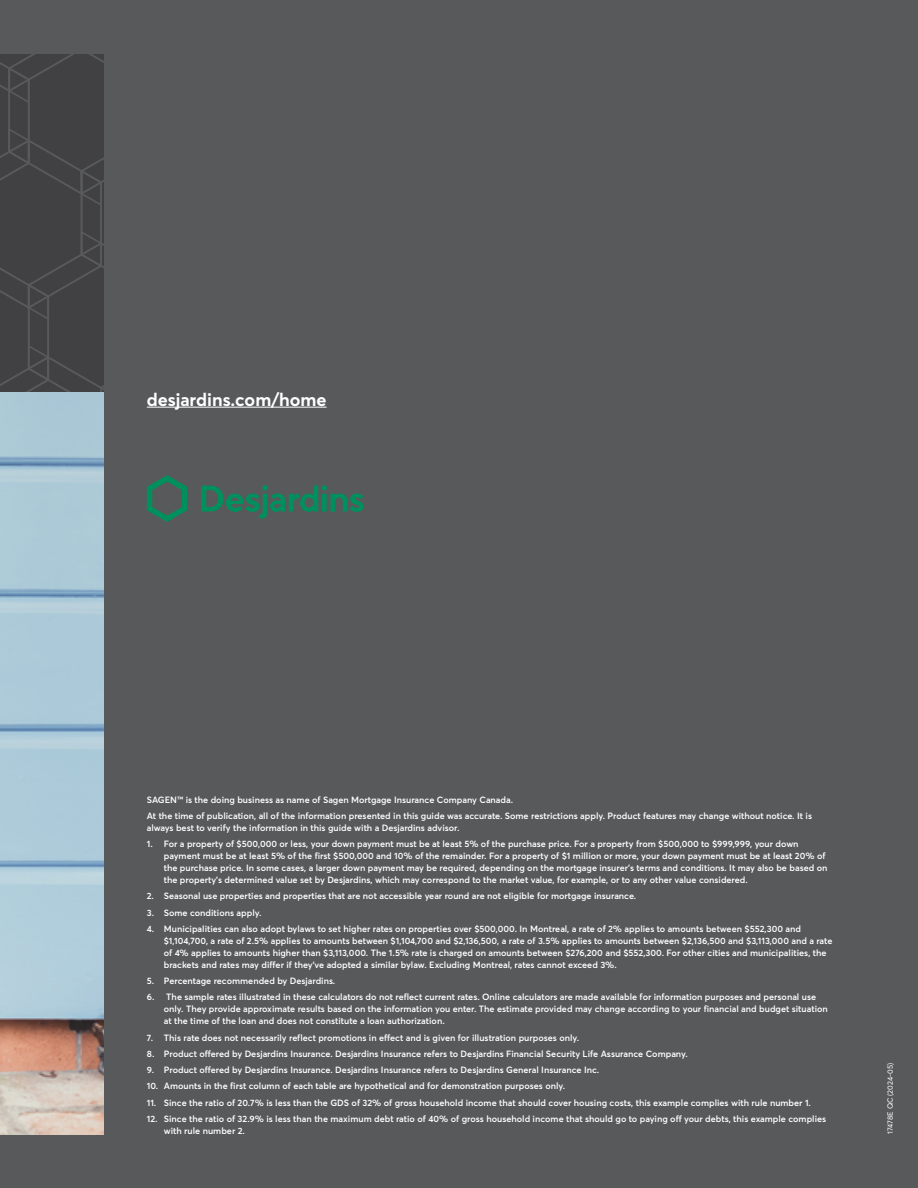
<style>
.page{position:relative;width:918px;height:1188px;background:#58595b}
.page>*{position:absolute;margin:0;border:0;box-sizing:border-box;transform-origin:0 0}
.t1{font:700 18px "Desjardins Sans";color:#fff}
.t2{font:600 9px/12px "Desjardins Sans";color:#fff}
.t3{font:7.5px "Desjardins Sans";letter-spacing:-.005em;color:#fff}
</style>
<div class="page">
<img style="left:0;top:392px;width:104px;height:742px">
<svg style="left:0;top:54px;width:104px;height:338px;background:#434244"></svg>
<hr style="left:147px;top:407px;width:180px;height:1px;background:#fff">
<img style="left:147px;top:475px;width:217px;height:47px">
<p class="t1" style="left:147px;top:388px;width:181px">desjardins.com/home</p>
<p class="t2" style="left:147px;top:791px;width:667px;line-height:16.2px">SAGEN™ is the doing business as name of Sagen Mortgage Insurance Company Canada.<br>At the time of publication, all of the information presented in this guide was accurate. Some restrictions apply. Product features may change without notice. It is</p>
<p class="t2" style="left:147px;top:822px;width:314px">always best to verify the information in this guide with a Desjardins advisor.</p>
<p class="t2" style="left:164px;top:838px;width:665px;text-indent:-17px">1. For a property of $500,000 or less, your down payment must be at least 5% of the purchase price. For a property from $500,000 to $999,999, your down payment must be at least 5% of the first $500,000 and 10% of the remainder. For a property of $1 million or more, your down payment must be at least 20% of the purchase price. In some cases, a larger down payment may be required, depending on the mortgage insurer's terms and conditions. It may also be based on the property's determined value set by Desjardins, which may correspond to the market value, for example, or to any other value considered.</p>
<p class="t2" style="left:147px;top:890px;width:491px">2. Seasonal use properties and properties that are not accessible year round are not eligible for mortgage insurance.</p>
<p class="t2" style="left:147px;top:907px;width:116px">3. Some conditions apply.</p>
<p class="t2" style="left:164px;top:923px;width:670px;text-indent:-17px">4. Municipalities can also adopt bylaws to set higher rates on properties over $500,000. In Montreal, a rate of 2% applies to amounts between $552,300 and $1,104,700, a rate of 2.5% applies to amounts between $1,104,700 and $2,136,500, a rate of 3.5% applies to amounts between $2,136,500 and $3,113,000 and a rate of 4% applies to amounts higher than $3,113,000. The 1.5% rate is charged on amounts between $276,200 and $552,300. For other cities and municipalities, the brackets and rates may differ if they've adopted a similar bylaw. Excluding Montreal, rates cannot exceed 3%.</p>
<p class="t2" style="left:147px;top:975px;width:190px">5. Percentage recommended by Desjardins.</p>
<p class="t2" style="left:164px;top:991px;width:666px;text-indent:-17px">6. The sample rates illustrated in these calculators do not reflect current rates. Online calculators are made available for information purposes and personal use only. They provide approximate results based on the information you enter. The estimate provided may change according to your financial and budget situation at the time of the loan and does not constitute a loan authorization.</p>
<p class="t2" style="left:147px;top:1032px;width:434px">7. This rate does not necessarily reflect promotions in effect and is given for illustration purposes only.</p>
<p class="t2" style="left:147px;top:1048px;width:543px">8. Product offered by Desjardins Insurance. Desjardins Insurance refers to Desjardins Financial Security Life Assurance Company.</p>
<p class="t2" style="left:147px;top:1064px;width:454px">9. Product offered by Desjardins Insurance. Desjardins Insurance refers to Desjardins General Insurance Inc.</p>
<p class="t2" style="left:147px;top:1080px;width:420px">10. Amounts in the first column of each table are hypothetical and for demonstration purposes only.</p>
<p class="t2" style="left:147px;top:1097px;width:666px">11. Since the ratio of 20.7% is less than the GDS of 32% of gross household income that should cover housing costs, this example complies with rule number 1.</p>
<p class="t2" style="left:164px;top:1113px;width:664px;text-indent:-17px">12. Since the ratio of 32.9% is less than the maximum debt ratio of 40% of gross household income that should go to paying off your debts, this example complies with rule number 2.</p>
<p class="t3" style="left:886px;top:1134px;width:72px;rotate:-90deg">17478E QC (2024-05)</p>
</div>
